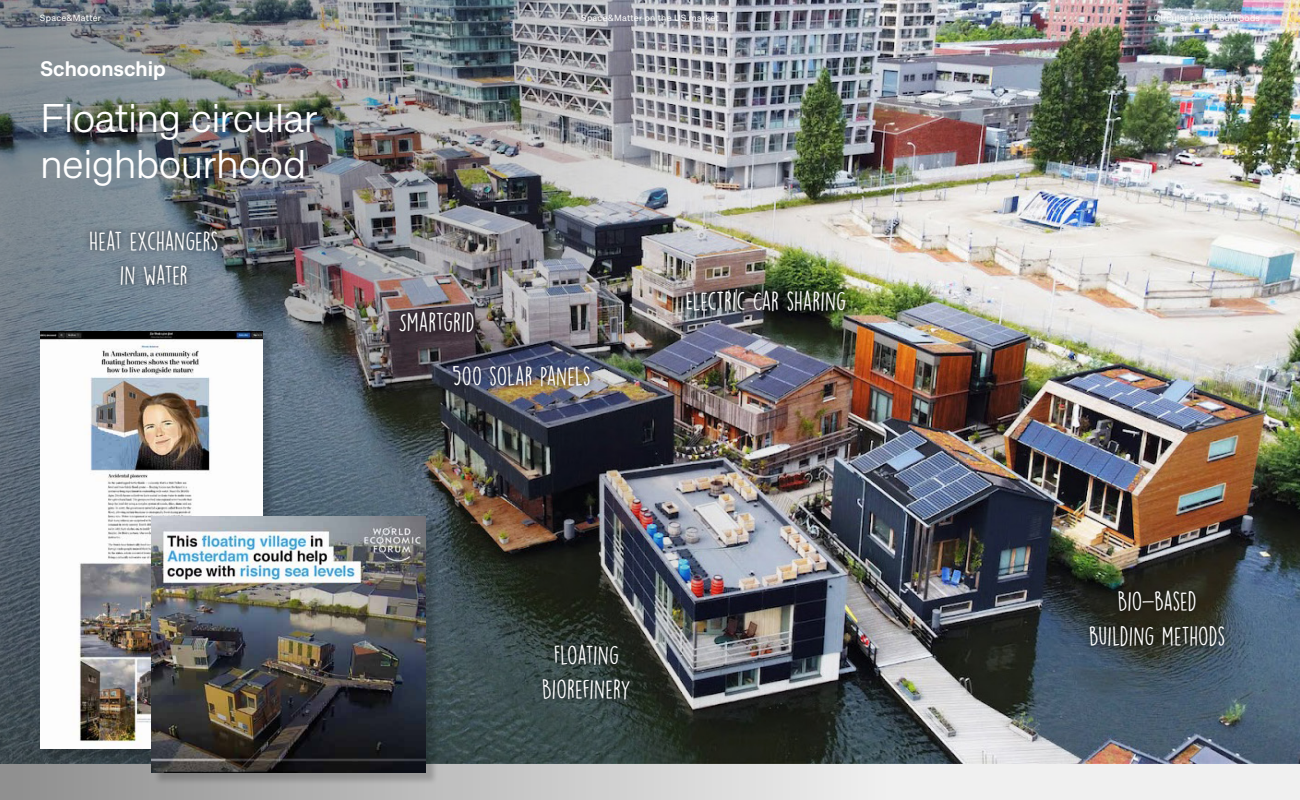
<style>
.page{position:relative;width:1300px;height:800px;background:#fff}
.page>*{position:absolute;margin:0;border:0;box-sizing:border-box;transform-origin:0 0}
.t1{font:300 40px/45.7px "Approach";letter-spacing:-.015em;color:#fff}
.t2{font:24px/34.5px "DK Lemon Yellow Sun";letter-spacing:-.01em;color:#fff;text-align:center}
.t3{font:600 21px "Approach";color:#fff}
.t4{font:9px "Approach";letter-spacing:.03em;color:#fff}
</style>
<div class="page">
<img style="left:1260px;top:0;width:40px;height:764px">
<img style="left:0;top:0;width:1260px;height:800px">
<div style="left:680px;top:285px;width:171px;height:32px;background:#000;opacity:.9"></div>
<div style="left:84px;top:224px;width:140px;height:67px;background:#000;opacity:.75"></div>
<div style="left:394px;top:306px;width:86px;height:32px;background:#000;opacity:.75"></div>
<div style="left:537px;top:638px;width:99px;height:68px;background:#000;opacity:.75"></div>
<div style="left:447px;top:360px;width:149px;height:32px;background:#000;opacity:.75"></div>
<div style="left:1084px;top:585px;width:146px;height:67px;background:#000;opacity:.75"></div>
<div style="left:42px;top:333px;width:234px;height:428px;background:#000;opacity:.2"></div>
<img style="left:40px;top:332px;width:223px;height:416px">
<div style="left:153px;top:518px;width:285px;height:267px;background:#000;opacity:.2"></div>
<img style="left:151px;top:517px;width:275px;height:256px">
<p class="t4" style="left:40px;top:13px;width:63px">Space&amp;Matter</p>
<p class="t4" style="left:581px;top:13px;width:139px">Space&amp;Matter on the US market</p>
<p class="t4" style="left:1154px;top:13px;width:108px">Circular neighbourhoods</p>
<p class="t3" style="left:40px;top:55px;width:127px">Schoonschip</p>
<h1 class="t1" style="left:40px;top:94px;width:280px">Floating circular neighbourhood</h1>
<p class="t2" style="left:89px;top:223px;width:131px">HEAT EXCHANGERS<br>IN WATER</p>
<p class="t2" style="left:399px;top:305px;width:78px">SMARTGRID</p>
<p class="t2" style="left:452px;top:359px;width:140px">500 SOLAR PANELS</p>
<p class="t2" style="left:685px;top:284px;width:163px">ELECTRIC CAR SHARING</p>
<p class="t2" style="left:542px;top:637px;width:91px">FLOATING<br>BIOREFINERY</p>
<p class="t2" style="left:1089px;top:584px;width:138px">BIO-BASED<br>BUILDING METHODS</p>
</div>
